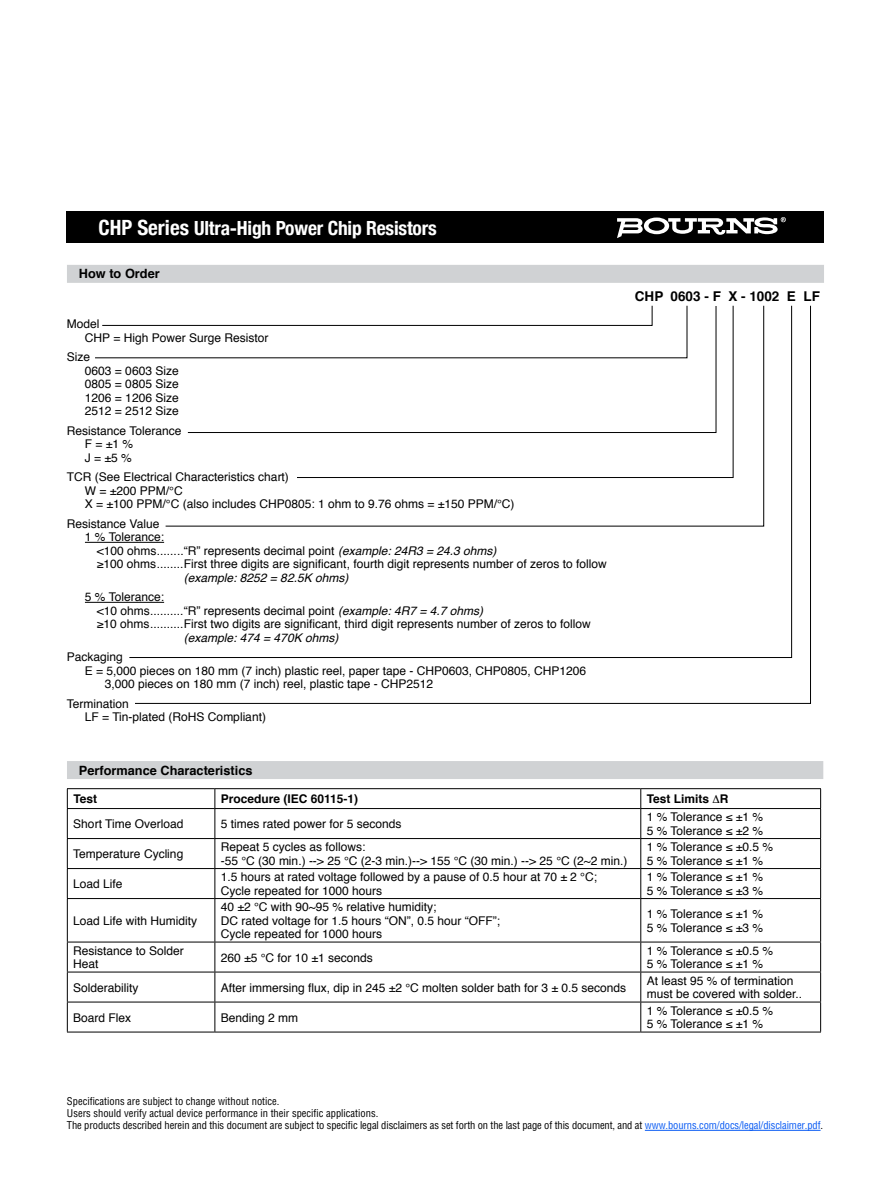
<style>
.page{position:relative;width:891px;height:1188px;background:#fff}
.page>*{position:absolute;margin:0;border:0;box-sizing:border-box;transform-origin:0 0}
.t1{font:700 condensed 24px "Helvetica Neue";color:#fff}
.t2{font:700 condensed 19.5px "Helvetica Neue";letter-spacing:-.01em;color:#fff}
.t3{font:700 13.5px "Helvetica";color:#000}
.t4{font:700 12.75px "Helvetica";color:#000}
.t5{font:12px/13.5px "Helvetica";color:#000}
.t6{font:italic 12px "Helvetica";color:#000}
.t7{font:700 12px "Helvetica";color:#000}
.t8{font:condensed 10.5px/12px "Helvetica";letter-spacing:-.01em;color:#000}
.s1{font-size:21px}
.s2{font-style:italic}
.s3{color:#0759f3}
</style>
<div class="page">
<hr style="left:85px;top:542px;width:79px;height:1px;background:#000">
<hr style="left:85px;top:602px;width:79px;height:1px;background:#000">
<div style="left:67px;top:265px;width:757px;height:18px;background:#d0d2d4"></div>
<svg style="left:134px;top:305px;width:677px;height:399px"></svg>
<hr style="left:645px;top:1130px;width:176px;height:1px;background:#0759f3">
<div style="left:67px;top:212px;width:757px;height:31px;background:#000"></div>
<svg style="left:617px;top:217px;width:169px;height:21px"></svg>
<div style="left:67px;top:761px;width:756px;height:18px;background:#d0d2d4"></div>
<hr style="left:67px;top:788px;width:148px;height:1px;background:#000">
<hr style="left:215px;top:788px;width:426px;height:1px;background:#000">
<hr style="left:641px;top:788px;width:180px;height:1px;background:#000">
<hr style="left:67px;top:808px;width:148px;height:1px;background:#000">
<hr style="left:215px;top:808px;width:426px;height:1px;background:#000">
<hr style="left:641px;top:808px;width:180px;height:1px;background:#000">
<hr style="left:67px;top:838px;width:148px;height:1px;background:#000">
<hr style="left:215px;top:838px;width:426px;height:1px;background:#000">
<hr style="left:641px;top:838px;width:180px;height:1px;background:#000">
<hr style="left:67px;top:868px;width:148px;height:1px;background:#000">
<svg style="left:67px;top:789px;width:1px;height:109px"></svg>
<hr style="left:215px;top:868px;width:426px;height:1px;background:#000">
<svg style="left:215px;top:789px;width:1px;height:109px"></svg>
<hr style="left:641px;top:868px;width:180px;height:1px;background:#000">
<svg style="left:640px;top:789px;width:1px;height:109px"></svg>
<svg style="left:820px;top:789px;width:1px;height:109px"></svg>
<hr style="left:67px;top:898px;width:148px;height:1px;background:#000">
<hr style="left:67px;top:899px;width:1px;height:43px;background:#000">
<hr style="left:215px;top:898px;width:426px;height:1px;background:#000">
<hr style="left:215px;top:899px;width:1px;height:43px;background:#000">
<hr style="left:641px;top:898px;width:180px;height:1px;background:#000">
<hr style="left:640px;top:899px;width:1px;height:43px;background:#000">
<hr style="left:820px;top:899px;width:1px;height:43px;background:#000">
<hr style="left:67px;top:942px;width:148px;height:1px;background:#000">
<hr style="left:67px;top:942px;width:1px;height:30px;background:#000">
<hr style="left:215px;top:942px;width:426px;height:1px;background:#000">
<hr style="left:215px;top:942px;width:1px;height:30px;background:#000">
<hr style="left:641px;top:942px;width:180px;height:1px;background:#000">
<hr style="left:640px;top:942px;width:1px;height:30px;background:#000">
<hr style="left:820px;top:942px;width:1px;height:30px;background:#000">
<hr style="left:67px;top:972px;width:148px;height:1px;background:#000">
<hr style="left:67px;top:972px;width:1px;height:30px;background:#000">
<hr style="left:215px;top:972px;width:426px;height:1px;background:#000">
<hr style="left:215px;top:972px;width:1px;height:30px;background:#000">
<hr style="left:641px;top:972px;width:180px;height:1px;background:#000">
<hr style="left:640px;top:972px;width:1px;height:30px;background:#000">
<hr style="left:820px;top:972px;width:1px;height:30px;background:#000">
<hr style="left:67px;top:1002px;width:148px;height:1px;background:#000">
<hr style="left:67px;top:1002px;width:1px;height:30px;background:#000">
<hr style="left:215px;top:1002px;width:426px;height:1px;background:#000">
<hr style="left:215px;top:1002px;width:1px;height:30px;background:#000">
<hr style="left:641px;top:1002px;width:180px;height:1px;background:#000">
<hr style="left:640px;top:1002px;width:1px;height:30px;background:#000">
<hr style="left:820px;top:1002px;width:1px;height:30px;background:#000">
<hr style="left:67px;top:1032px;width:148px;height:1px;background:#000">
<hr style="left:215px;top:1032px;width:426px;height:1px;background:#000">
<hr style="left:641px;top:1032px;width:180px;height:1px;background:#000">
<h2 class="t2" style="left:98px;top:211px;width:340px"><span class="s1">CHP Series</span> Ultra-High Power Chip Resistors</h2>
<h1 class="t1" style="left:98px;top:211px;width:405px">3312 - 2 mm SMD Trimming Potentiometer</h1>
<p class="t4" style="left:79px;top:264px;width:82px">How to Order</p>
<p class="t5" style="left:85px;top:318px;width:185px;text-indent:-18px">Model<br>CHP = High Power Surge Resistor</p>
<p class="t5" style="left:85px;top:351px;width:95px;text-indent:-18px">Size<br>0603 = 0603 Size<br>0805 = 0805 Size<br>1206 = 1206 Size<br>2512 = 2512 Size</p>
<p class="t5" style="left:85px;top:424px;width:98px;text-indent:-18px">Resistance Tolerance<br>F = ±1 %<br>J = ±5 %</p>
<p class="t5" style="left:85px;top:471px;width:431px;text-indent:-18px">TCR (See Electrical Characteristics chart)<br>W = ±200 PPM/°C<br>X = ±100 PPM/°C (also includes CHP0805: 1 ohm to 9.76 ohms = ±150 PPM/°C)</p>
<p class="t5" style="left:67px;top:517px;width:94px">Resistance Value</p>
<p class="t5" style="left:85px;top:531px;width:81px">1 % Tolerance:</p>
<p class="t5" style="left:97px;top:544px;width:401px">&lt;100 ohms........“R” represents decimal point <span class="s2">(example: 24R3 = 24.3 ohms)</span></p>
<p class="t5" style="left:97px;top:558px;width:511px">≥100 ohms........First three digits are significant, fourth digit represents number of zeros to follow</p>
<p class="t6" style="left:184px;top:568px;width:166px">(example: 8252 = 82.5K ohms)</p>
<p class="t5" style="left:97px;top:591px;width:495px;text-indent:-12px">5 % Tolerance:<br>&lt;10 ohms..........“R” represents decimal point <span class="s2">(example: 4R7 = 4.7 ohms)<br></span>≥10 ohms..........First two digits are significant, third digit represents number of zeros to follow</p>
<p class="t6" style="left:184px;top:628px;width:156px">(example: 474 = 470K ohms)</p>
<p class="t5" style="left:67px;top:651px;width:58px">Packaging</p>
<p class="t5" style="left:85px;top:664px;width:503px">E = 5,000 pieces on 180 mm (7 inch) plastic reel, paper tape - CHP0603, CHP0805, CHP1206</p>
<p class="t5" style="left:105px;top:678px;width:330px">3,000 pieces on 180 mm (7 inch) reel, plastic tape - CHP2512</p>
<p class="t5" style="left:85px;top:697px;width:183px;text-indent:-18px">Termination<br>LF = Tin-plated (RoHS Compliant)</p>
<p class="t3" style="left:635px;top:286px;width:187px">CHP 0603 - F X - 1002 E LF</p>
<p class="t4" style="left:79px;top:760px;width:175px">Performance Characteristics</p>
<p class="t7" style="left:73px;top:789px;width:25px">Test</p>
<p class="t7" style="left:221px;top:789px;width:139px">Procedure (IEC 60115-1)</p>
<p class="t7" style="left:647px;top:789px;width:83px">Test Limits R</p>
<p class="t5" style="left:73px;top:817px;width:112px">Short Time Overload</p>
<p class="t5" style="left:221px;top:817px;width:182px">5 times rated power for 5 seconds</p>
<p class="t5" style="left:647px;top:811px;width:118px">1 % Tolerance ≤ ±1 %<br>5 % Tolerance ≤ ±2 %</p>
<p class="t5" style="left:73px;top:847px;width:112px">Temperature Cycling</p>
<p class="t5" style="left:221px;top:841px;width:408px">Repeat 5 cycles as follows:<br>-55 °C (30 min.) --&gt; 25 °C (2-3 min.)--&gt; 155 °C (30 min.) --&gt; 25 °C (2~2 min.)</p>
<p class="t5" style="left:647px;top:841px;width:128px">1 % Tolerance ≤ ±0.5 %<br>5 % Tolerance ≤ ±1 %</p>
<p class="t5" style="left:73px;top:877px;width:51px">Load Life</p>
<p class="t5" style="left:221px;top:871px;width:378px">1.5 hours at rated voltage followed by a pause of 0.5 hour at 70 ± 2 °C;<br>Cycle repeated for 1000 hours</p>
<p class="t5" style="left:647px;top:871px;width:118px">1 % Tolerance ≤ ±1 %<br>5 % Tolerance ≤ ±3 %</p>
<p class="t5" style="left:73px;top:914px;width:126px">Load Life with Humidity</p>
<p class="t5" style="left:221px;top:901px;width:281px">40 ±2 °C with 90~95 % relative humidity;<br>DC rated voltage for 1.5 hours “ON”, 0.5 hour “OFF”;<br>Cycle repeated for 1000 hours</p>
<p class="t5" style="left:647px;top:907px;width:118px">1 % Tolerance ≤ ±1 %<br>5 % Tolerance ≤ ±3 %</p>
<p class="t5" style="left:73px;top:944px;width:112px">Resistance to Solder<br>Heat</p>
<p class="t5" style="left:221px;top:951px;width:154px">260 ±5 °C for 10 ±1 seconds</p>
<p class="t5" style="left:647px;top:944px;width:128px">1 % Tolerance ≤ ±0.5 %<br>5 % Tolerance ≤ ±1 %</p>
<p class="t5" style="left:73px;top:981px;width:67px">Solderability</p>
<p class="t5" style="left:221px;top:981px;width:407px">After immersing flux, dip in 245 ±2 °C molten solder bath for 3 ± 0.5 seconds</p>
<p class="t5" style="left:647px;top:974px;width:157px">At least 95 % of termination must be covered with solder..</p>
<p class="t5" style="left:73px;top:1011px;width:60px">Board Flex</p>
<p class="t5" style="left:221px;top:1011px;width:79px">Bending 2 mm</p>
<p class="t5" style="left:647px;top:1004px;width:128px">1 % Tolerance ≤ ±0.5 %<br>5 % Tolerance ≤ ±1 %</p>
<p class="t8" style="left:67px;top:1095px;width:758px">Specifications are subject to change without notice.<br>Users should verify actual device performance in their specific applications.<br>The products described herein and this document are subject to specific legal disclaimers as set forth on the last page of this document, and at <span class="s3">www.bourns.com/docs/legal/disclaimer.pdf</span>.</p>
</div>
